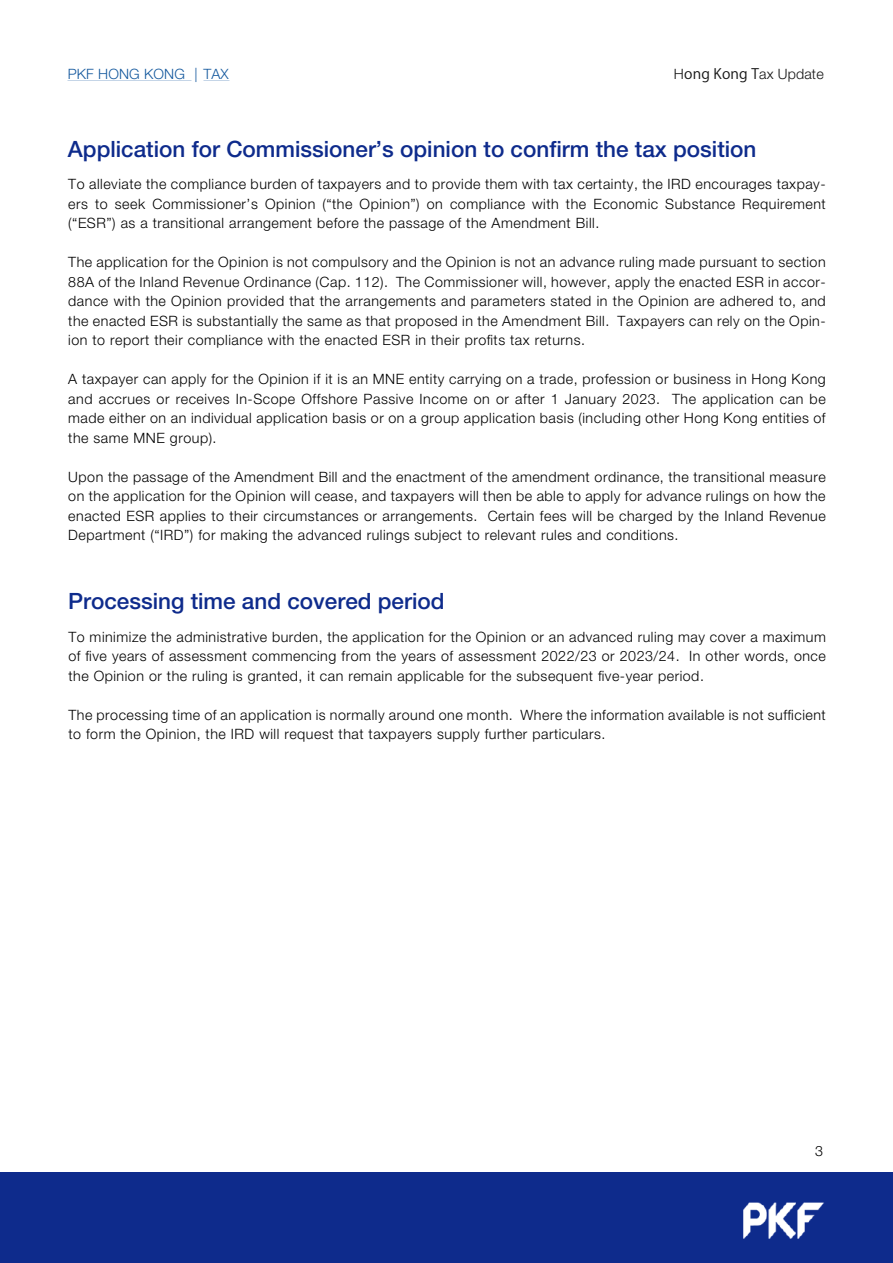
<style>
.page{position:relative;width:893px;height:1263px;background:#fff}
.page>*{position:absolute;margin:0;border:0;box-sizing:border-box;transform-origin:0 0}
.t1{font:500 22.5px "Helvetica Neue LT Std";color:#0e2b8c}
.t2{font:300 14.25px/19.5px "Helvetica Neue LT Std";letter-spacing:.035em;color:#000;text-align:justify}
.t3{font:300 14.25px "Helvetica Neue LT Std";letter-spacing:.01em;color:#161616}
.t4{font:300 14.25px "Helvetica Neue LT Std";letter-spacing:.01em;color:#15599e}
.s1{font-family:"Koz Go Pr 6 N";font-weight:400}
</style>
<div class="page">
<div style="left:0;top:1172px;width:893px;height:91px;background:#0e2b8c"></div>
<img style="left:743px;top:1202px;width:81px;height:37px">
<p class="t4" style="left:68px;top:66px;width:162px">PKF HONG KONG | TAX</p>
<p class="t3" style="left:674px;top:66px;width:151px">H<span class="s1">ong Kong T</span>ax Update</p>
<h1 class="t1" style="left:68px;top:135px;width:690px">Application for Commissioner’s opinion to confirm the tax position</h1>
<p class="t2" style="left:68px;top:174px;width:759px">To alleviate the compliance burden of taxpayers and to provide them with tax certainty, the IRD encourages taxpay&shy;ers to seek Commissioner’s Opinion (“the Opinion”) on compliance with the Economic Substance Requirement (“ESR”) as a transitional arrangement before the passage of the Amendment Bill.</p>
<p class="t2" style="left:68px;top:252px;width:759px">The application for the Opinion is not compulsory and the Opinion is not an advance ruling made pursuant to section 88A of the Inland Revenue Ordinance (Cap. 112). The Commissioner will, however, apply the enacted ESR in accor&shy;dance with the Opinion provided that the arrangements and parameters stated in the Opinion are adhered to, and the enacted ESR is substantially the same as that proposed in the Amendment Bill. Taxpayers can rely on the Opin&shy;ion to report their compliance with the enacted ESR in their profits tax returns.</p>
<p class="t2" style="left:68px;top:369px;width:759px">A taxpayer can apply for the Opinion if it is an MNE entity carrying on a trade, profession or business in Hong Kong and accrues or receives In-Scope Offshore Passive Income on or after 1 January 2023. The application can be made either on an individual application basis or on a group application basis (including other Hong Kong entities of the same MNE group).</p>
<p class="t2" style="left:68px;top:467px;width:759px">Upon the passage of the Amendment Bill and the enactment of the amendment ordinance, the transitional measure on the application for the Opinion will cease, and taxpayers will then be able to apply for advance rulings on how the enacted ESR applies to their circumstances or arrangements. Certain fees will be charged by the Inland Revenue Department (“IRD”) for making the advanced rulings subject to relevant rules and conditions.</p>
<h1 class="t1" style="left:68px;top:588px;width:378px">Processing time and covered period</h1>
<p class="t2" style="left:68px;top:626px;width:759px">To minimize the administrative burden, the application for the Opinion or an advanced ruling may cover a maximum of five years of assessment commencing from the years of assessment 2022/23 or 2023/24. In other words, once the Opinion or the ruling is granted, it can remain applicable for the subsequent five-year period.</p>
<p class="t2" style="left:68px;top:704px;width:759px">The processing time of an application is normally around one month. Where the information available is not sufficient to form the Opinion, the IRD will request that taxpayers supply further particulars.</p>
<p class="t2" style="left:815px;top:1140px;width:9px">3</p>
</div>
